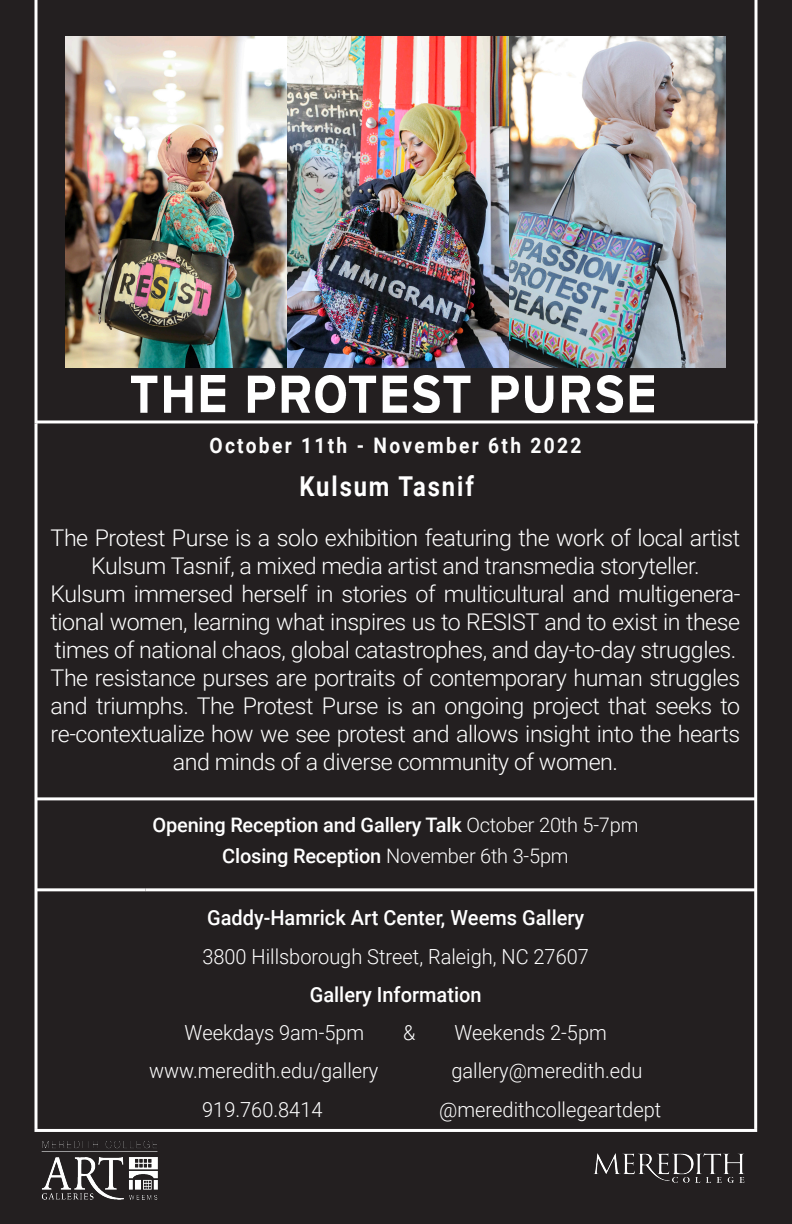
<style>
.page{position:relative;width:792px;height:1224px;background:#231f20}
.page>*{position:absolute;margin:0;border:0;box-sizing:border-box;transform-origin:0 0}
.t1{font:700 27.4px "Roboto";letter-spacing:.08em;color:#fff;scale:.87 1}
.t2{font:300 23px/28px "Roboto";letter-spacing:-.02em;color:#fff;text-align:center}
.t3{font:700 21.4px "Roboto";letter-spacing:.12em;color:#fcfcfc;scale:.9 1}
.t4{font:300 20.8px "Roboto";color:#fff;scale:.96 1}
.t5{font:500 20.8px "Roboto";color:#fff;scale:.96 1}
.t6{font:500 20px "Roboto";letter-spacing:-.01em;color:#fff}
.s1{font-weight:300}
</style>
<div class="page">
<img style="left:65px;top:36px;width:660px;height:331px">
<img style="left:131px;top:375px;width:522px;height:37px">
<hr style="left:36px;top:420px;width:722px;height:3px;background:#fff">
<svg style="left:754px;top:0;width:4px;height:423px;background:#c8c7c7"></svg>
<svg style="left:34px;top:0;width:4px;height:423px;background:#c8c7c7"></svg>
<hr style="left:35px;top:797px;width:722px;height:3px;background:#fff">
<hr style="left:37px;top:888px;width:109px;height:3px;background:#fff">
<hr style="left:754px;top:421px;width:3px;height:708px;background:#fff">
<hr style="left:146px;top:888px;width:610px;height:3px;background:#fff">
<hr style="left:34px;top:1129px;width:723px;height:3px;background:#fff">
<svg style="left:34px;top:423px;width:4px;height:706px;background:#c8c7c7"></svg>
<img style="left:42px;top:1141px;width:116px;height:58px">
<img style="left:593px;top:1153px;width:152px;height:30px">
<p class="t3" style="left:209px;top:430px;width:415px">October 11th - November 6th 2022</p>
<p class="t1" style="left:300px;top:467px;width:202px">Kulsum Tasnif</p>
<p class="t2" style="left:51px;top:523px;width:691px">The Protest Purse is a solo exhibition featuring the work of local artist<br>Kulsum Tasnif, a mixed media artist and transmedia storyteller.</p>
<p class="t2" style="left:51px;top:579px;width:691px;text-align:justify">Kulsum immersed herself in stories of multicultural and multigenera&shy;tional women, learning what inspires us to RESIST and to exist in these times of national chaos, global catastrophes, and day-to-day struggles.</p>
<p class="t2" style="left:51px;top:663px;width:691px">The resistance purses are portraits of contemporary human struggles and triumphs. The Protest Purse is an ongoing project that seeks to re-contextualize how we see protest and allows insight into the hearts and minds of a diverse community of women.</p>
<p class="t6" style="left:152px;top:811px;width:487px">Opening Reception and Gallery Talk <span class="s1">October 20th 5-7pm</span></p>
<p class="t6" style="left:222px;top:842px;width:348px">Closing Reception <span class="s1">November 6th 3-5pm</span></p>
<p class="t5" style="left:207px;top:903px;width:394px">Gaddy-Hamrick Art Center, Weems Gallery</p>
<p class="t4" style="left:202px;top:942px;width:404px">3800 Hillsborough Street, Raleigh, NC 27607</p>
<p class="t5" style="left:310px;top:980px;width:181px">Gallery Information</p>
<p class="t4" style="left:184px;top:1018px;width:189px">Weekdays 9am-5pm</p>
<p class="t4" style="left:403px;top:1018px;width:14px">&amp;</p>
<p class="t4" style="left:454px;top:1018px;width:160px">Weekends 2-5pm</p>
<p class="t4" style="left:149px;top:1056px;width:240px">www.meredith.edu/gallery</p>
<p class="t4" style="left:451px;top:1056px;width:200px">gallery@meredith.edu</p>
<p class="t4" style="left:202px;top:1095px;width:127px">919.760.8414</p>
<p class="t4" style="left:439px;top:1095px;width:233px">@meredithcollegeartdept</p>
</div>
